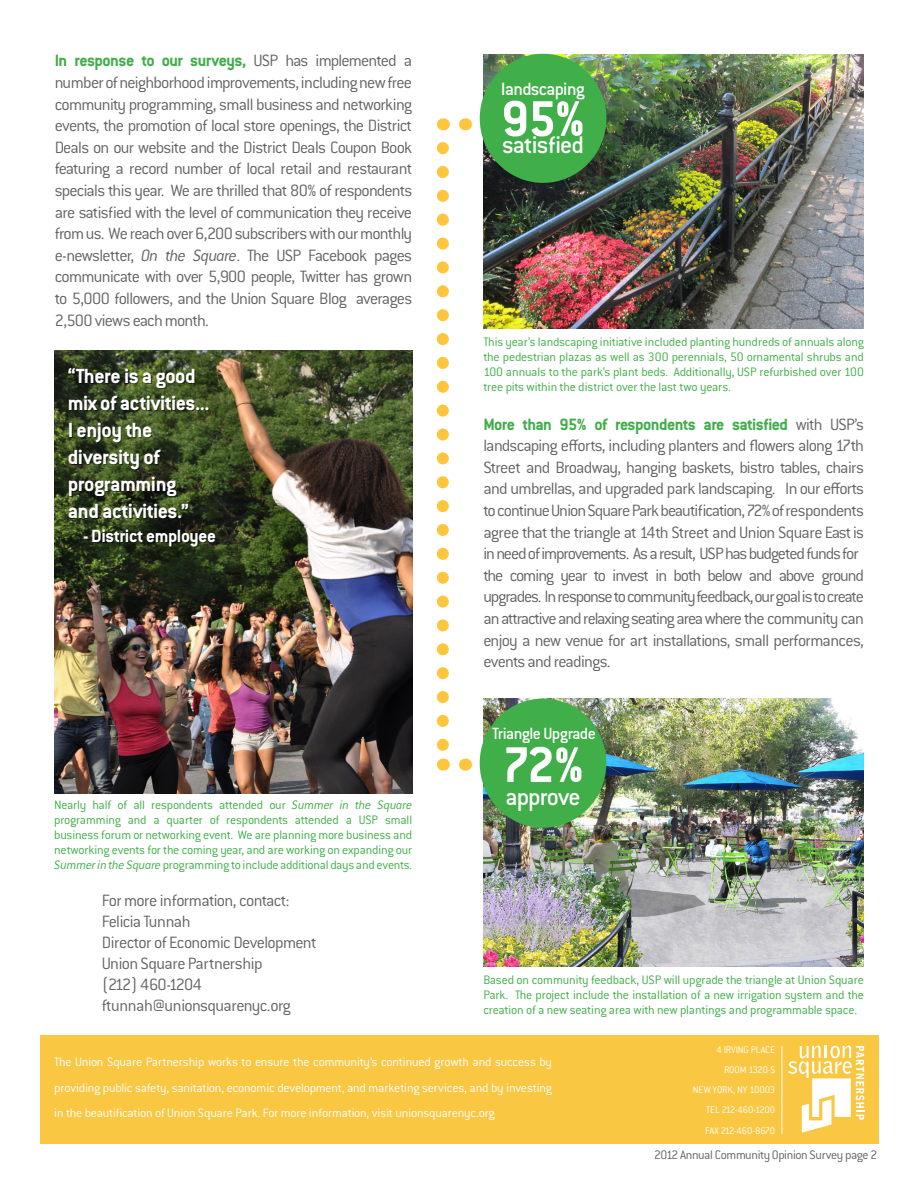
<style>
.page{position:relative;width:918px;height:1188px;background:#fff}
.page>*{position:absolute;margin:0;border:0;box-sizing:border-box;transform-origin:0 0}
.t1{font:700 55.05px "Conduit ITC Std";color:#fff}
.t2{font:500 26.4px "Conduit ITC Std";letter-spacing:-.035em;color:#fff}
.t3{font:700 22.5px/27px "Conduit ITC Std";letter-spacing:-.02em;color:#fff}
.t4{font:700 19.5px "Conduit ITC Std";letter-spacing:-.02em;color:#fff}
.t5{font:500 19.5px "Conduit ITC Std";letter-spacing:-.04em;color:#fff}
.t6{font:300 18px/21.6px "Conduit ITC Std";letter-spacing:-.04em;color:#636466;text-align:justify}
.t7{font:300 18px "Conduit ITC Std";letter-spacing:-.02em;color:#636466}
.t8{font:500 17.85px "Conduit ITC Std";letter-spacing:-.035em;color:#fff}
.t9{font:300 13.5px/15px "Conduit ITC Std";letter-spacing:-.015em;color:#40ae49;text-align:justify}
.t10{font:300 13.5px/25.5px "Conduit ITC Std";letter-spacing:-.015em;color:#fff;text-align:justify}
.t11{font:300 13.5px "Conduit ITC Std";letter-spacing:-.035em;color:#636466}
.t12{font:300 10.5px/20.2px "Conduit ITC Std";letter-spacing:-.02em;color:#fff;text-align:right}
.s1{font-weight:700;color:#40ae49}
.s2{font-style:italic}
</style>
<div class="page">
<div style="left:40px;top:1036px;width:839px;height:108px;background:#fac743"></div>
<svg style="left:788px;top:1046px;width:76px;height:87px"></svg>
<hr style="left:782px;top:1046px;width:1px;height:88px;background:#fff">
<img style="left:54px;top:351px;width:358px;height:442px">
<img style="left:483px;top:699px;width:381px;height:268px">
<img style="left:483px;top:54px;width:381px;height:275px">
<svg style="left:437px;top:148px;width:12px;height:603px"></svg>
<svg style="left:443px;top:118px;width:1px;height:12px"></svg>
<svg style="left:443px;top:759px;width:1px;height:12px"></svg>
<svg style="left:465px;top:118px;width:1px;height:12px"></svg>
<svg style="left:465px;top:759px;width:1px;height:12px"></svg>
<div style="left:480px;top:54px;width:126px;height:129px;background:#40ae49;border-radius:50%"></div>
<div style="left:480px;top:699px;width:126px;height:129px;background:#40ae49;border-radius:50%"></div>
<p class="t6" style="left:55px;top:49px;width:359px"><span class="s1">In response to our surveys,</span> USP has implemented a number of neighborhood improvements, including new free community programming, small business and networking events, the promotion of local store openings, the District Deals on our website and the District Deals Coupon Book featuring a record number of local retail and restaurant specials this year. We are thrilled that 80% of respondents are satisfied with the level of communication they receive from us. We reach over 6,200 subscribers with our monthly e-newsletter, <span class="s2">On the Square</span>. The USP Facebook pages communicate with over 5,900 people, Twitter has grown to 5,000 followers, and the Union Square Blog averages 2,500 views each month.</p>
<p class="t3" style="left:68px;top:362px;width:143px">“There is a good mix of activities...<br>I enjoy the diversity of programming</p>
<p class="t3" style="left:68px;top:497px;width:123px">and activities.”</p>
<p class="t4" style="left:83px;top:524px;width:134px">- District employee</p>
<p class="t9" style="left:54px;top:797px;width:359px">Nearly half of all respondents attended our <span class="s2">Summer in the Square </span>programming and a quarter of respondents attended a USP small business forum or networking event. We are planning more business and networking events for the coming year, and are working on expanding our <span class="s2">Summer in the Square</span> programming to include additional days and events.</p>
<p class="t6" style="left:102px;top:889px;width:189px">For more information, contact:</p>
<p class="t6" style="left:102px;top:910px;width:90px">Felicia Tunnah</p>
<p class="t6" style="left:102px;top:931px;width:216px">Director of Economic Development</p>
<p class="t7" style="left:102px;top:953px;width:162px">Union Square Partnership</p>
<p class="t6" style="left:102px;top:973px;width:102px">(212) 460-1204</p>
<p class="t6" style="left:102px;top:994px;width:191px">ftunnah@unionsquarenyc.org</p>
<p class="t5" style="left:501px;top:77px;width:85px">landscaping</p>
<p class="t2" style="left:502px;top:129px;width:83px">satisfied</p>
<p class="t1" style="left:501px;top:85px;width:85px">95%</p>
<p class="t9" style="left:483px;top:334px;width:382px">This year’s landscaping initiative included planting hundreds of annuals along the pedestrian plazas as well as 300 perennials, 50 ornamental shrubs and 100 annuals to the park’s plant beds. Additionally, USP refurbished over 100 tree pits within the district over the last two years.</p>
<p class="t6" style="left:483px;top:413px;width:382px"><span class="s1">More than 95% of respondents are satisfied</span> with USP’s landscaping efforts, including planters and flowers along 17th Street and Broadway, hanging baskets, bistro tables, chairs and umbrellas, and upgraded park landscaping. In our efforts to continue Union Square Park beautification, 72% of respondents agree that the triangle at 14th Street and Union Square East is in need of improvements. As a result, USP has budgeted funds for</p>
<p class="t6" style="left:483px;top:564px;width:382px">the coming year to invest in both below and above ground upgrades. In response to community feedback, our goal is to create an attractive and relaxing seating area where the community can enjoy a new venue for art installations, small performances, events and readings.</p>
<p class="t8" style="left:492px;top:722px;width:105px">Triangle Upgrade</p>
<p class="t1" style="left:502px;top:732px;width:83px">72%</p>
<p class="t2" style="left:505px;top:780px;width:77px">approve</p>
<p class="t9" style="left:483px;top:972px;width:382px">Based on community feedback, USP will upgrade the triangle at Union Square Park. The project include the installation of a new irrigation system and the creation of a new seating area with new plantings and programmable space.</p>
<p class="t10" style="left:54px;top:1049px;width:499px">The Union Square Partnership works to ensure the community’s continued growth and success by providing public safety, sanitation, economic development, and marketing services, and by investing in the beautification of Union Square Park. For more information, visit unionsquarenyc.org</p>
<p class="t12" style="left:693px;top:1039px;width:84px">4 IRVING PLACE<br>ROOM 1320-S<br>NEW YORK, NY 10003<br>TEL 212-460-1200<br>FAX 212-460-8670</p>
<p class="t11" style="left:654px;top:1146px;width:225px">2012 Annual Community Opinion Survey page 2</p>
</div>
